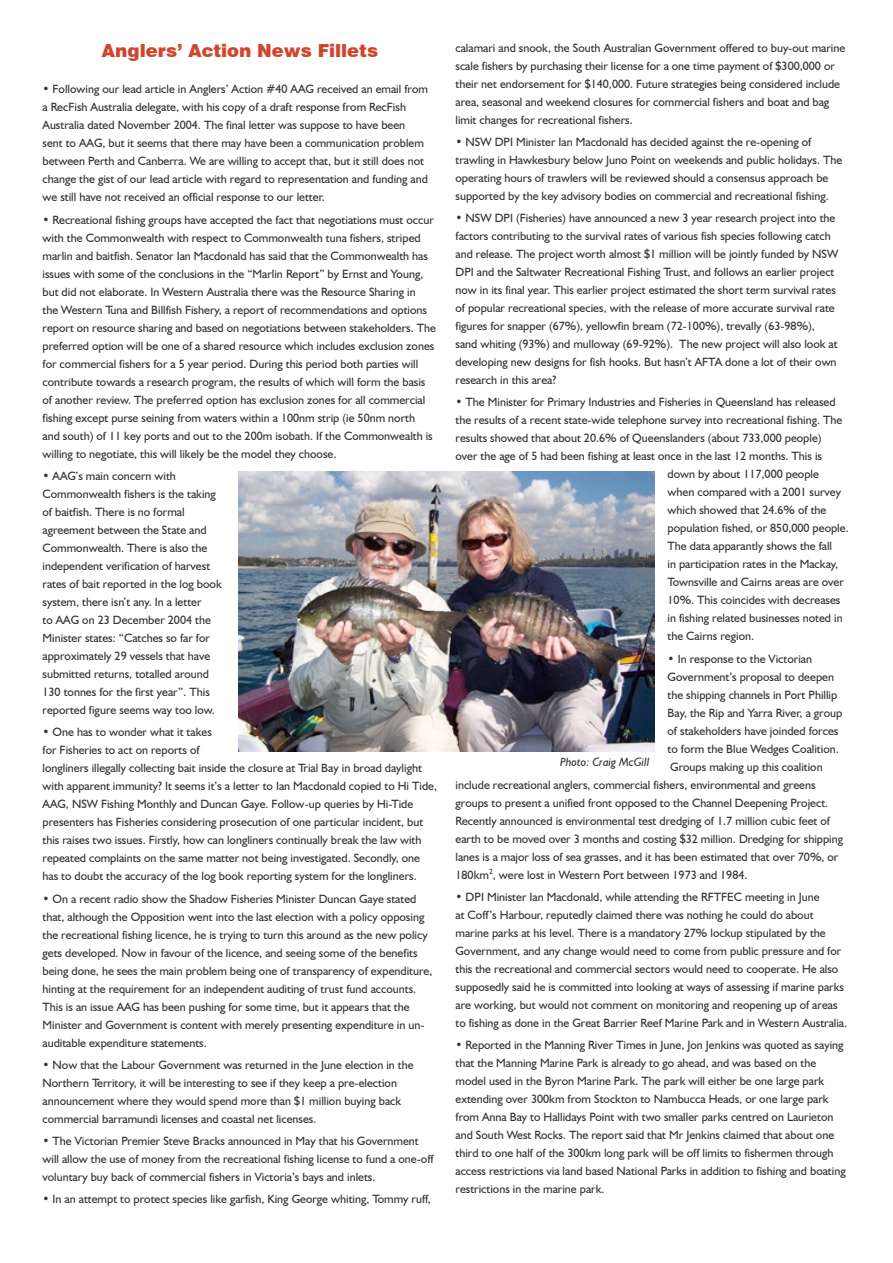
<style>
.page{position:relative;width:893px;height:1263px;background:#fff}
.page>*{position:absolute;margin:0;border:0;box-sizing:border-box;transform-origin:0 0}
.Body_Text{font:900 18px "Swiss 721 BT";color:#d0452d}
.Body_Text-2{font:12px/18px "Humanist 521 BT";color:#313235}
.t1{font:italic 12px "Humanist 521 BT";color:#313235}
</style>
<div class="page">
<img style="left:239px;top:472px;width:416px;height:280px">
<p class="Body_Text" style="left:102px;top:40px;width:278px">Anglers’ Action News Fillets</p>
<p class="Body_Text-2" style="left:455px;top:38px;width:391px">calamari and snook, the South Australian Government offered to buy-out marine scale fishers by purchasing their license for a one time payment of $300,000 or their net endorsement for $140,000. Future strategies being considered include area, seasonal and weekend closures for commercial fishers and boat and bag limit changes for recreational fishers.</p>
<p class="Body_Text-2" style="left:455px;top:133px;width:388px">• NSW DPI Minister Ian Macdonald has decided against the re-opening of trawling in Hawkesbury below Juno Point on weekends and public holidays. The operating hours of trawlers will be reviewed should a consensus approach be supported by the key advisory bodies on commercial and recreational fishing.</p>
<p class="Body_Text-2" style="left:455px;top:209px;width:384px">• NSW DPI (Fisheries) have announced a new 3 year research project into the factors contributing to the survival rates of various fish species following catch and release. The project worth almost $1 million will be jointly funded by NSW DPI and the Saltwater Recreational Fishing Trust, and follows an earlier project now in its final year. This earlier project estimated the short term survival rates of popular recreational species, with the release of more accurate survival rate figures for snapper (67%), yellowfin bream (72-100%), trevally (63-98%), sand whiting (93%) and mulloway (69-92%). The new project will also look at developing new designs for fish hooks. But hasn’t AFTA done a lot of their own research in this area?</p>
<p class="Body_Text-2" style="left:455px;top:393px;width:382px">• The Minister for Primary Industries and Fisheries in Queensland has released</p>
<p class="Body_Text-2" style="left:455px;top:411px;width:388px">the results of a recent state-wide telephone survey into recreational fishing. The</p>
<p class="Body_Text-2" style="left:455px;top:429px;width:368px">results showed that about 20.6% of Queenslanders (about 733,000 people)</p>
<p class="Body_Text-2" style="left:455px;top:447px;width:368px">over the age of 5 had been fishing at least once in the last 12 months. This is</p>
<p class="Body_Text-2" style="left:668px;top:465px;width:153px">down by about 117,000 people</p>
<p class="Body_Text-2" style="left:668px;top:483px;width:175px">when compared with a 2001 survey</p>
<p class="Body_Text-2" style="left:668px;top:501px;width:160px">which showed that 24.6% of the</p>
<p class="Body_Text-2" style="left:668px;top:519px;width:183px">population fished, or 850,000 people.</p>
<p class="Body_Text-2" style="left:668px;top:537px;width:166px">The data apparantly shows the fall</p>
<p class="Body_Text-2" style="left:668px;top:555px;width:172px">in participation rates in the Mackay,</p>
<p class="Body_Text-2" style="left:668px;top:573px;width:178px">Townsville and Cairns areas are over</p>
<p class="Body_Text-2" style="left:668px;top:591px;width:174px">10%. This coincides with decreases</p>
<p class="Body_Text-2" style="left:668px;top:609px;width:177px">in fishing related businesses noted in</p>
<p class="Body_Text-2" style="left:668px;top:627px;width:88px">the Cairns region.</p>
<p class="Body_Text-2" style="left:668px;top:649px;width:146px">• In response to the Victorian</p>
<p class="Body_Text-2" style="left:668px;top:667px;width:168px">Government’s proposal to deepen</p>
<p class="Body_Text-2" style="left:668px;top:685px;width:171px">the shipping channels in Port Phillip</p>
<p class="Body_Text-2" style="left:668px;top:703px;width:176px">Bay, the Rip and Yarra River, a group</p>
<p class="Body_Text-2" style="left:668px;top:721px;width:172px">of stakeholders have joinded forces</p>
<p class="Body_Text-2" style="left:668px;top:739px;width:173px">to form the Blue Wedges Coalition.</p>
<p class="Body_Text-2" style="left:670px;top:757px;width:154px">Groups making up this coalition</p>
<p class="Body_Text-2" style="left:455px;top:775px;width:362px">include recreational anglers, commercial fishers, environmental and greens</p>
<p class="Body_Text-2" style="left:455px;top:793px;width:374px">groups to present a unified front opposed to the Channel Deepening Project.</p>
<p class="Body_Text-2" style="left:455px;top:811px;width:376px">Recently announced is environmental test dredging of 1.7 million cubic feet of</p>
<p class="Body_Text-2" style="left:455px;top:829px;width:389px">earth to be moved over 3 months and costing $32 million. Dredging for shipping</p>
<p class="Body_Text-2" style="left:455px;top:847px;width:384px">lanes is a major loss of sea grasses, and it has been estimated that over 70%, or</p>
<p class="Body_Text-2" style="left:455px;top:865px;width:293px">180km<sup>2</sup>, were lost in Western Port between 1973 and 1984.</p>
<p class="Body_Text-2" style="left:455px;top:888px;width:393px">• DPI Minister Ian Macdonald, while attending the RFTFEC meeting in June<br>at Coff’s Harbour, reputedly claimed there was nothing he could do about marine parks at his level. There is a mandatory 27% lockup stipulated by the Government, and any change would need to come from public pressure and for this the recreational and commercial sectors would need to cooperate. He also supposedly said he is committed into looking at ways of assessing if marine parks are working, but would not comment on monitoring and reopening up of areas to fishing as done in the Great Barrier Reef Marine Park and in Western Australia.</p>
<p class="Body_Text-2" style="left:455px;top:1036px;width:392px">• Reported in the Manning River Times in June, Jon Jenkins was quoted as saying that the Manning Marine Park is already to go ahead, and was based on the model used in the Byron Marine Park. The park will either be one large park extending over 300km from Stockton to Nambucca Heads, or one large park from Anna Bay to Hallidays Point with two smaller parks centred on Laurieton and South West Rocks. The report said that Mr Jenkins claimed that about one third to one half of the 300km long park will be off limits to fishermen through access restrictions via land based National Parks in addition to fishing and boating restrictions in the marine park.</p>
<p class="Body_Text-2" style="left:43px;top:80px;width:387px">• Following our lead article in Anglers’ Action #40 AAG received an email from a RecFish Australia delegate, with his copy of a draft response from RecFish Australia dated November 2004. The final letter was suppose to have been sent to AAG, but it seems that there may have been a communication problem between Perth and Canberra. We are willing to accept that, but it still does not change the gist of our lead article with regard to representation and funding and we still have not received an official response to our letter.</p>
<p class="Body_Text-2" style="left:43px;top:210px;width:395px">• Recreational fishing groups have accepted the fact that negotiations must occur with the Commonwealth with respect to Commonwealth tuna fishers, striped marlin and baitfish. Senator Ian Macdonald has said that the Commonwealth has issues with some of the conclusions in the “Marlin Report” by Ernst and Young, but did not elaborate. In Western Australia there was the Resource Sharing in<br>the Western Tuna and Billfish Fishery, a report of recommendations and options report on resource sharing and based on negotiations between stakeholders. The preferred option will be one of a shared resource which includes exclusion zones for commercial fishers for a 5 year period. During this period both parties will contribute towards a research program, the results of which will form the basis of another review. The preferred option has exclusion zones for all commercial fishing except purse seining from waters within a 100nm strip (ie 50nm north<br>and south) of 11 key ports and out to the 200m isobath. If the Commonwealth is willing to negotiate, this will likely be the model they choose.</p>
<p class="Body_Text-2" style="left:43px;top:467px;width:181px">• AAG’s main concern with Commonwealth fishers is the taking of baitfish. There is no formal agreement between the State and Commonwealth. There is also the independent verification of harvest rates of bait reported in the log book system, there isn’t any. In a letter<br>to AAG on 23 December 2004 the Minister states: “Catches so far for approximately 29 vessels that have submitted returns, totalled around 130 tonnes for the first year”. This reported figure seems way too low.</p>
<p class="Body_Text-2" style="left:43px;top:723px;width:396px">• One has to wonder what it takes<br>for Fisheries to act on reports of<br>longliners illegally collecting bait inside the closure at Trial Bay in broad daylight with apparent immunity? It seems it’s a letter to Ian Macdonald copied to Hi Tide, AAG, NSW Fishing Monthly and Duncan Gaye. Follow-up queries by Hi-Tide presenters has Fisheries considering prosecution of one particular incident, but this raises two issues. Firstly, how can longliners continually break the law with repeated complaints on the same matter not being investigated. Secondly, one has to doubt the accuracy of the log book reporting system for the longliners.</p>
<p class="Body_Text-2" style="left:43px;top:889px;width:391px">• On a recent radio show the Shadow Fisheries Minister Duncan Gaye stated that, although the Opposition went into the last election with a policy opposing the recreational fishing licence, he is trying to turn this around as the new policy gets developed. Now in favour of the licence, and seeing some of the benefits being done, he sees the main problem being one of transparency of expenditure, hinting at the requirement for an independent auditing of trust fund accounts.<br>This is an issue AAG has been pushing for some time, but it appears that the Minister and Government is content with merely presenting expenditure in un&shy;auditable expenditure statements.</p>
<p class="Body_Text-2" style="left:43px;top:1055px;width:373px">• Now that the Labour Government was returned in the June election in the Northern Territory, it will be interesting to see if they keep a pre-election announcement where they would spend more than $1 million buying back commercial barramundi licenses and coastal net licenses.</p>
<p class="Body_Text-2" style="left:43px;top:1132px;width:393px">• The Victorian Premier Steve Bracks announced in May that his Government will allow the use of money from the recreational fishing license to fund a one-off voluntary buy back of commercial fishers in Victoria’s bays and inlets.</p>
<p class="Body_Text-2" style="left:43px;top:1190px;width:390px">• In an attempt to protect species like garfish, King George whiting, Tommy ruff,</p>
<p class="t1" style="left:560px;top:755px;width:91px">Photo: Craig McGill</p>
</div>
